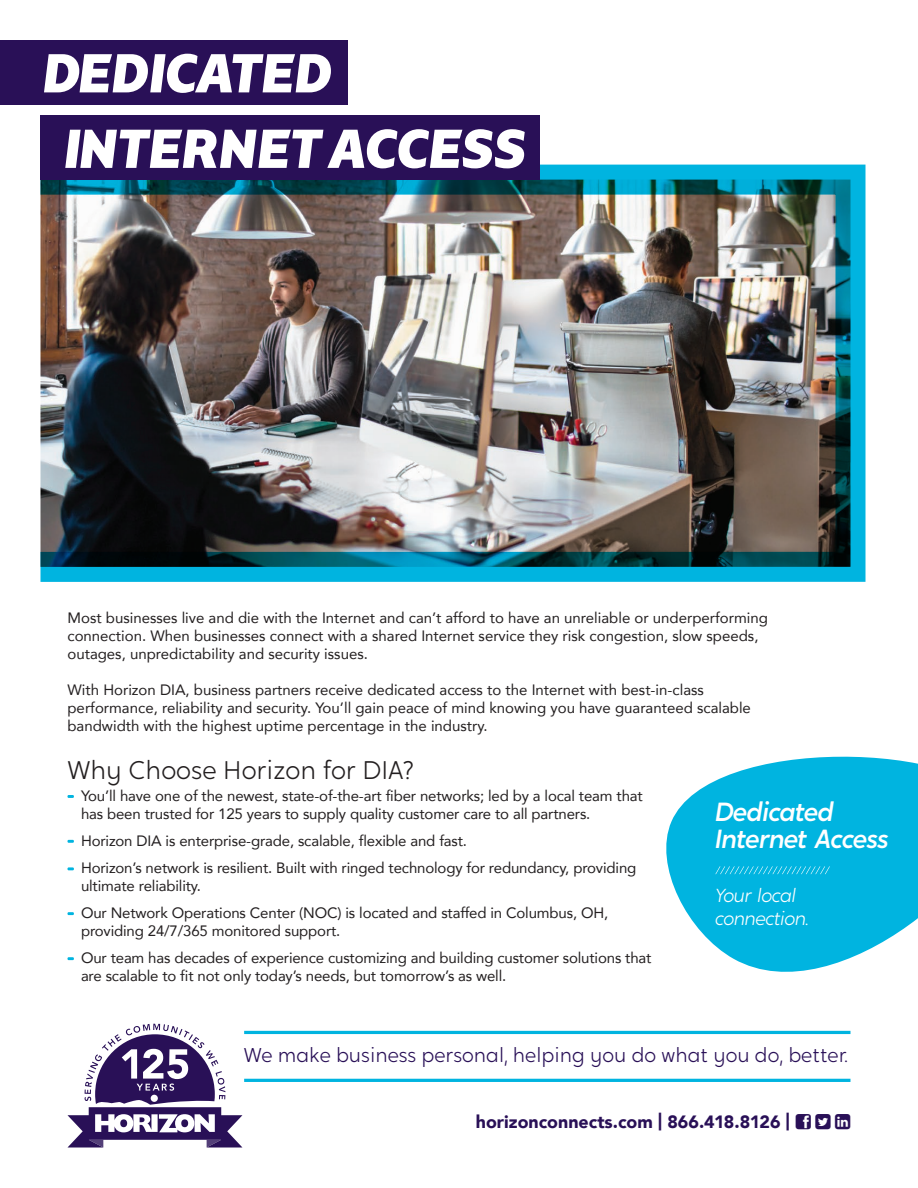
<style>
.page{position:relative;width:918px;height:1188px;background:#fff}
.page>*{position:absolute;margin:0;border:0;box-sizing:border-box;transform-origin:0 0}
.t1{font:italic 900 51.6px/75.4px "Bw Glenn Sans";color:#fff}
.t2{font:italic 500 26.25px/27.2px "Crossten";letter-spacing:-.02em;color:#fff}
.t3{font:300 25.5px "Crossten";color:#231f20}
.t4{font:300 19.95px "Crossten";color:#291057}
.t5{font:italic 300 18.9px/22.5px "Crossten";letter-spacing:-.02em;color:#fff}
.t6{font:900 17.85px "Avenir";color:#291057}
.t7{font:15px/18px "Avenir";letter-spacing:-.01em;color:#231f20}
</style>
<div class="page">
<svg style="left:666px;top:756px;width:252px;height:216px;fill:#00b4e0"></svg>
<img style="left:40px;top:165px;width:826px;height:417px">
<div style="left:0;top:40px;width:348px;height:65px;background:#291057"></div>
<div style="left:40px;top:115px;width:500px;height:65px;background:#291057"></div>
<svg style="left:67px;top:795px;width:7px;height:3px"></svg>
<svg style="left:67px;top:840px;width:7px;height:3px"></svg>
<svg style="left:67px;top:867px;width:7px;height:3px"></svg>
<svg style="left:67px;top:957px;width:7px;height:3px"></svg>
<svg style="left:67px;top:912px;width:7px;height:3px"></svg>
<svg style="left:715px;top:866px;width:115px;height:8px"></svg>
<svg style="left:67px;top:1024px;width:175px;height:124px"></svg>
<hr style="left:244px;top:1031px;width:606px;height:3px;background:#00b4e0">
<hr style="left:244px;top:1079px;width:606px;height:3px;background:#00b4e0">
<h1 class="t1" style="left:64px;top:35px;width:464px;text-indent:-21px">DEDICATED<br>INTERNET ACCESS</h1>
<p class="t7" style="left:68px;top:608px;width:702px">Most businesses live and die with the Internet and can’t afford to have an unreliable or underperforming connection. When businesses connect with a shared Internet service they risk congestion, slow speeds, outages, unpredictability and security issues.</p>
<p class="t7" style="left:68px;top:680px;width:685px">With Horizon DIA, business partners receive dedicated access to the Internet with best-in-class performance, reliability and security. You’ll gain peace of mind knowing you have guaranteed scalable bandwidth with the highest uptime percentage in the industry.</p>
<h3 class="t3" style="left:68px;top:754px;width:348px">Why Choose Horizon for DIA?</h3>
<p class="t7" style="left:81px;top:787px;width:563px">You’ll have one of the newest, state-of-the-art fiber networks; led by a local team that has been trusted for 125 years to supply quality customer care to all partners.</p>
<p class="t7" style="left:81px;top:827px;width:557px;line-height:27px">Horizon DIA is enterprise-grade, scalable, flexible and fast.<br>Horizon’s network is resilient. Built with ringed technology for redundancy, providing</p>
<p class="t7" style="left:81px;top:872px;width:529px;line-height:27px">ultimate reliability.<br>Our Network Operations Center (NOC) is located and staffed in Columbus, OH,</p>
<p class="t7" style="left:81px;top:917px;width:572px;line-height:27px">providing 24/7/365 monitored support.<br>Our team has decades of experience customizing and building customer solutions that</p>
<p class="t7" style="left:81px;top:967px;width:427px">are scalable to fit not only today’s needs, but tomorrow’s as well.</p>
<h2 class="t2" style="left:715px;top:798px;width:175px">Dedicated<br>Internet Access</h2>
<p class="t5" style="left:715px;top:885px;width:96px">Your local connection.</p>
<h3 class="t4" style="left:244px;top:1043px;width:605px">We make business personal, helping you do what you do, better.</h3>
<p class="t6" style="left:476px;top:1106px;width:316px">horizonconnects.com | 866.418.8126 |</p>
</div>
